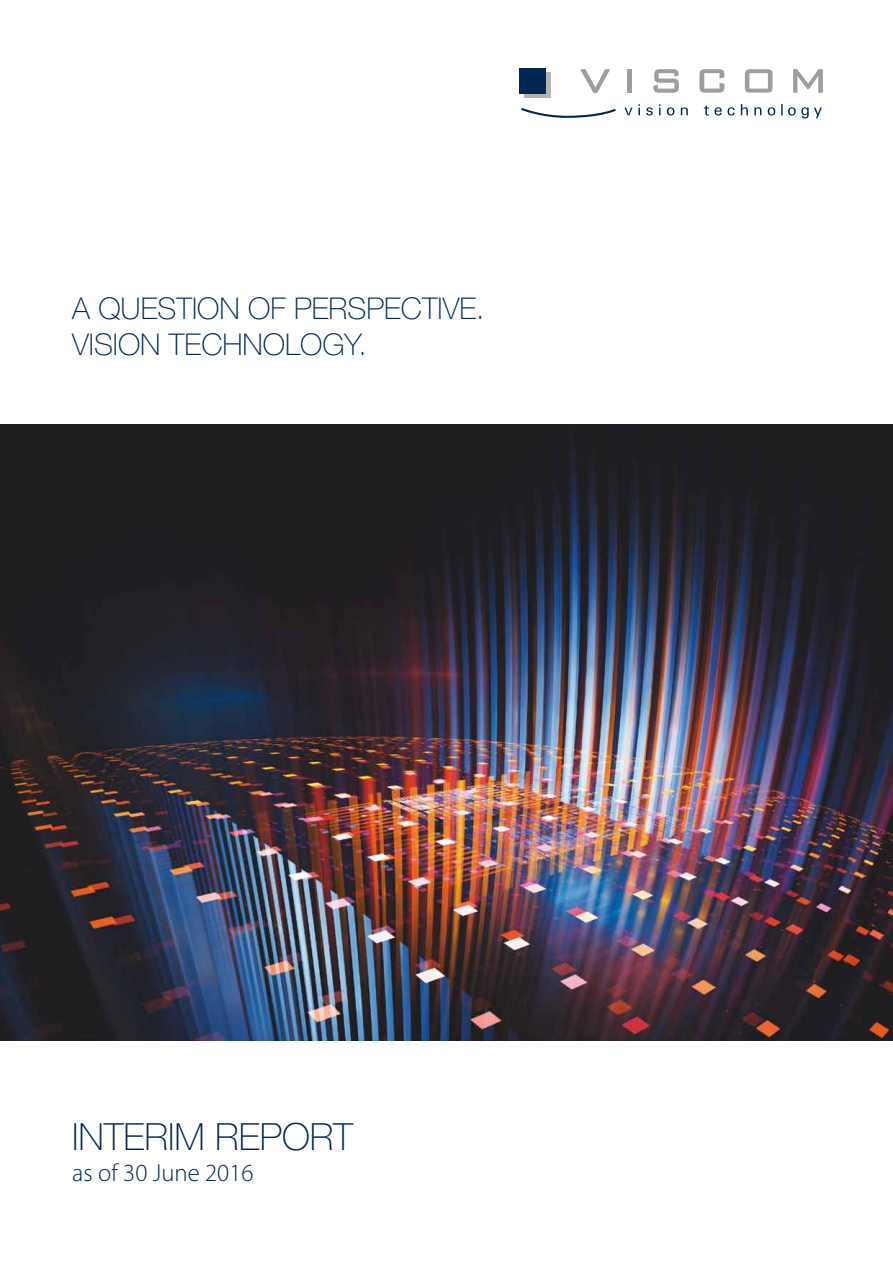
<style>
.page{position:relative;width:893px;height:1263px;background:#fff}
.page>*{position:absolute;margin:0;border:0;box-sizing:border-box;transform-origin:0 0}
.t1{font:100 37.5px "Helvetica Neue LT Std";color:#002851}
.t2{font:100 30px/36px "Helvetica Neue LT Std";color:#002851}
.t3{font:300 24.75px "Myriad Pro";color:#002851}
</style>
<div class="page">
<div style="left:524px;top:72px;width:27px;height:26px;background:#b1b3b4"></div>
<svg style="left:580px;top:69px;width:30px;height:24px"></svg>
<div style="left:627px;top:69px;width:5px;height:24px;background:#9c9e9f"></div>
<svg style="left:653px;top:69px;width:26px;height:24px"></svg>
<svg style="left:699px;top:69px;width:25px;height:24px"></svg>
<svg style="left:793px;top:69px;width:30px;height:24px"></svg>
<svg style="left:624px;top:108px;width:8px;height:7px"></svg>
<svg style="left:638px;top:104px;width:2px;height:11px"></svg>
<svg style="left:646px;top:107px;width:7px;height:8px"></svg>
<svg style="left:659px;top:104px;width:2px;height:11px"></svg>
<svg style="left:667px;top:107px;width:7px;height:8px"></svg>
<svg style="left:681px;top:107px;width:7px;height:8px"></svg>
<div style="left:519px;top:68px;width:27px;height:25px;background:#002851"></div>
<svg style="left:521px;top:108px;width:95px;height:10px"></svg>
<svg style="left:704px;top:105px;width:31px;height:11px"></svg>
<svg style="left:741px;top:104px;width:7px;height:11px"></svg>
<svg style="left:754px;top:107px;width:7px;height:8px"></svg>
<svg style="left:768px;top:107px;width:7px;height:9px"></svg>
<svg style="left:781px;top:104px;width:41px;height:14px"></svg>
<svg style="left:745px;top:69px;width:28px;height:24px"></svg>
<img style="left:0;top:425px;width:893px;height:616px">
<p class="t2" style="left:72px;top:290px;width:414px">A QUESTION OF PERSPECTIVE.<br>VISION TECHNOLOGY.</p>
<p class="t1" style="left:72px;top:1115px;width:282px">INTERIM REPORT</p>
<p class="t3" style="left:72px;top:1158px;width:183px">as of 30 June 2016</p>
</div>
